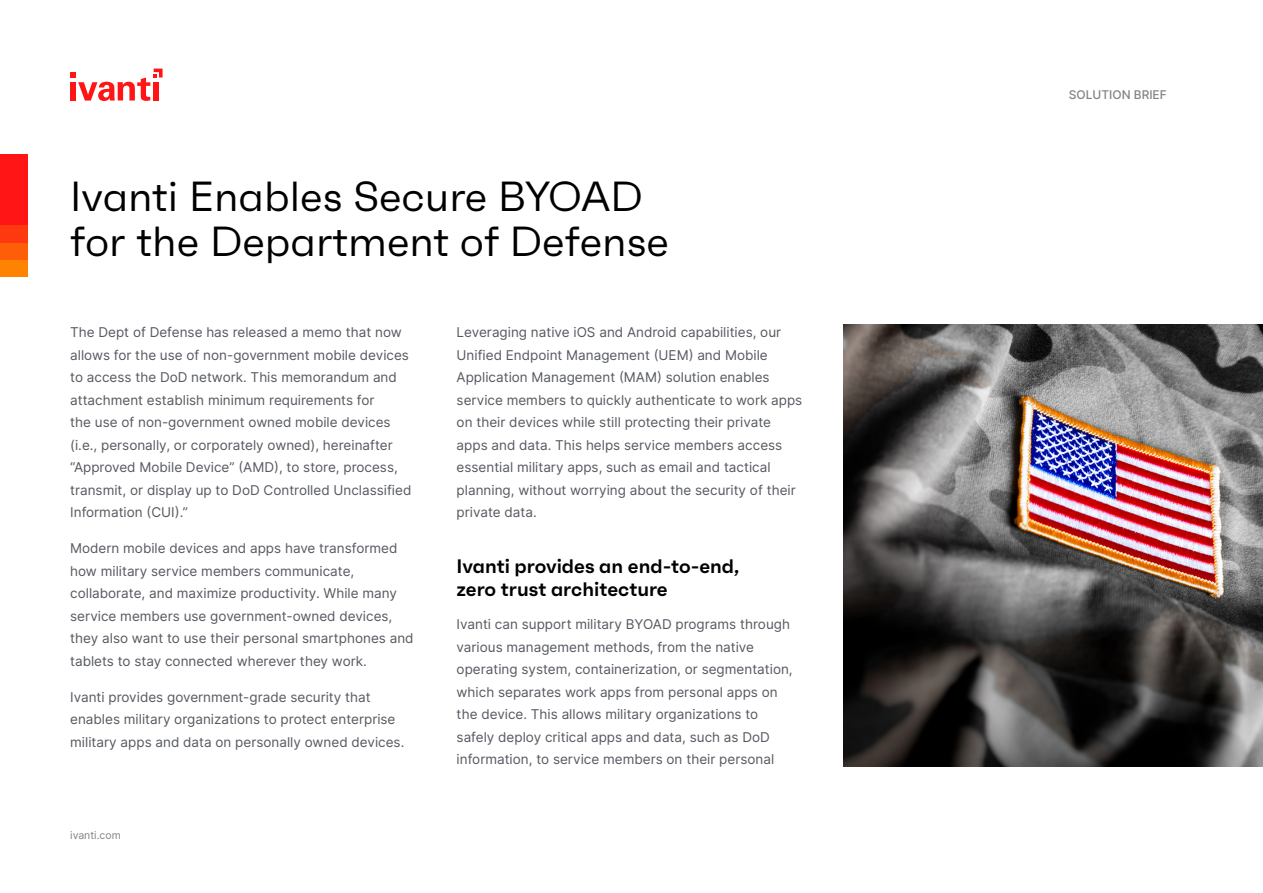
<style>
.page{position:relative;width:1263px;height:893px;background:#fff}
.page>*{position:absolute;margin:0;border:0;box-sizing:border-box;transform-origin:0 0}
.t1{font:42px/45px "Faktum";color:#000}
.t2{font:600 19.5px/22.5px "Faktum";color:#000}
.t3{font:13.5px/22.5px "Inter";color:#555960}
.t4{font:500 12px "Inter";color:#848182}
.t5{font:10.5px "Inter";color:#848182}
</style>
<div class="page">
<img style="left:843px;top:324px;width:420px;height:442px">
<svg style="left:70px;top:69px;width:93px;height:32px"></svg>
<div style="left:0;top:154px;width:27px;height:122px;background:#ff1515"></div>
<div style="left:0;top:259px;width:27px;height:17px;background:#ff8303"></div>
<div style="left:0;top:242px;width:27px;height:17px;background:#ff5e09"></div>
<div style="left:0;top:225px;width:27px;height:17px;background:#ff390f"></div>
<h1 class="t1" style="left:70px;top:174px;width:600px">Ivanti Enables Secure BYOAD for the Department of Defense</h1>
<p class="t3" style="left:70px;top:321px;width:343px">The Dept of Defense has released a memo that now allows for the use of non-government mobile devices to access the DoD network. This memorandum and attachment establish minimum requirements for<br>the use of non-government owned mobile devices (i.e., personally, or corporately owned), hereinafter “Approved Mobile Device” (AMD), to store, process, transmit, or display up to DoD Controlled Unclassified Information (CUI).”</p>
<p class="t3" style="left:70px;top:537px;width:345px">Modern mobile devices and apps have transformed how military service members communicate, collaborate, and maximize productivity. While many service members use government-owned devices, they also want to use their personal smartphones and tablets to stay connected wherever they work.</p>
<p class="t3" style="left:70px;top:685px;width:336px">Ivanti provides government-grade security that enables military organizations to protect enterprise military apps and data on personally owned devices.</p>
<p class="t5" style="left:70px;top:828px;width:52px">ivanti.com</p>
<p class="t3" style="left:457px;top:321px;width:347px">Leveraging native iOS and Android capabilities, our Unified Endpoint Management (UEM) and Mobile Application Management (MAM) solution enables service members to quickly authenticate to work apps on their devices while still protecting their private apps and data. This helps service members access essential military apps, such as email and tactical planning, without worrying about the security of their private data.</p>
<h2 class="t2" style="left:457px;top:555px;width:284px">Ivanti provides an end-to-end, zero trust architecture</h2>
<p class="t3" style="left:457px;top:613px;width:338px">Ivanti can support military BYOAD programs through various management methods, from the native operating system, containerization, or segmentation, which separates work apps from personal apps on the device. This allows military organizations to safely deploy critical apps and data, such as DoD information, to service members on their personal</p>
<p class="t4" style="left:1069px;top:86px;width:100px">SOLUTION BRIEF</p>
</div>
